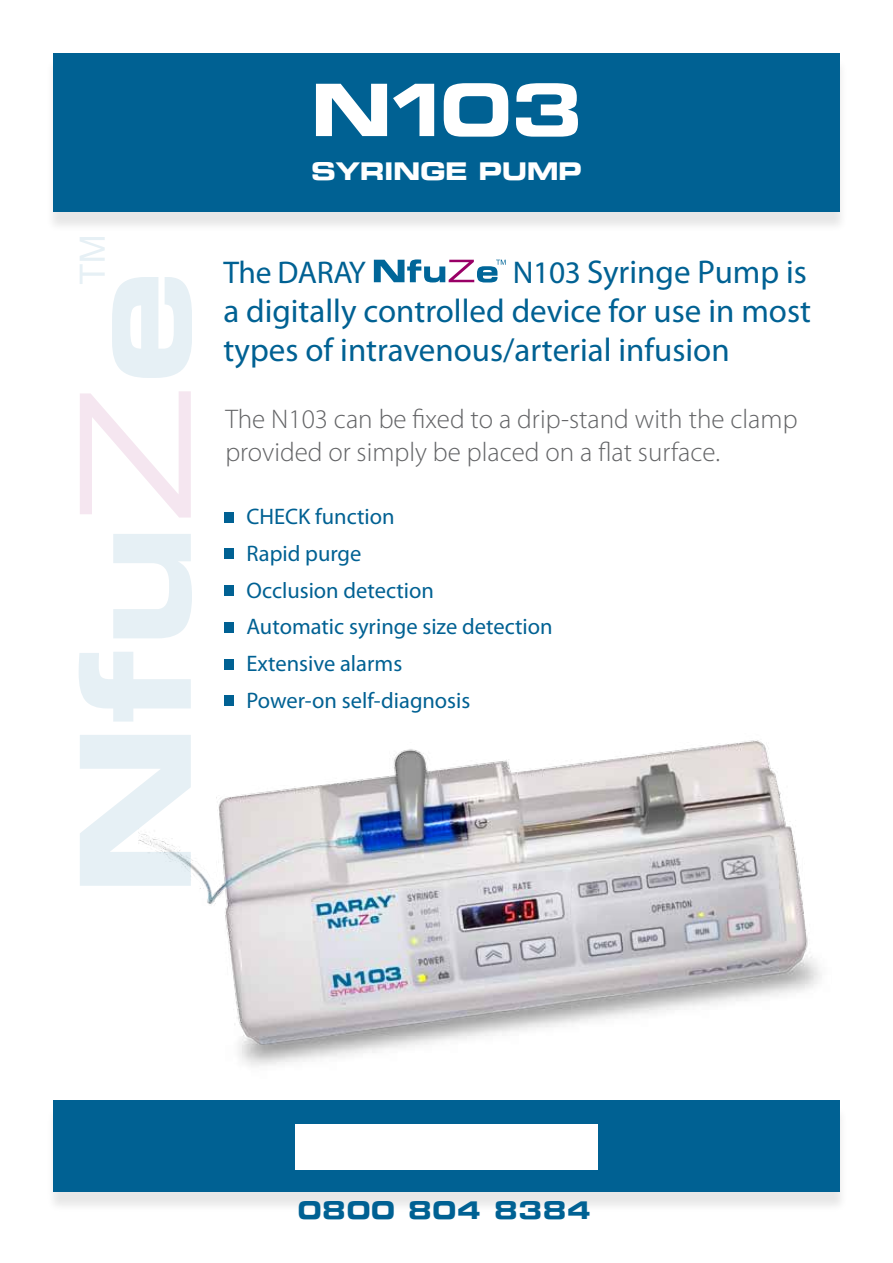
<style>
.page{position:relative;width:893px;height:1263px;background:#fff}
.page>*{position:absolute;margin:0;border:0;box-sizing:border-box;transform-origin:0 0}
.t1{font:72px "Eurostile Bold Extended Two";color:#fff}
.t2{font:33px/39px "Myriad Pro";color:#006193}
.t3{font:31.5px "Myriad Pro";letter-spacing:-.015em;color:#006193}
.t4{font:300 27px/33px "Myriad Pro";color:#636466}
.t5{font:24px "Eurostile Bold Extended Two";letter-spacing:-.02em;color:#fff}
.t6{font:24px "Eurostile Bold Extended Two";letter-spacing:.03em;color:#006193}
.t7{font:22.5px/36.8px "Myriad Pro";color:#006193}
.s1{font-size:31.5px}
</style>
<div class="page">
<img style="left:191px;top:740px;width:631px;height:326px">
<div style="left:45px;top:58px;width:803px;height:175px;background:#000;opacity:.1"></div>
<div style="left:53px;top:53px;width:787px;height:159px;background:#006193"></div>
<div style="left:45px;top:1105px;width:803px;height:108px;background:#000;opacity:.1"></div>
<div style="left:54px;top:1100px;width:786px;height:92px;background:#006193"></div>
<div style="left:295px;top:1124px;width:303px;height:45px;background:#fff"></div>
<svg style="left:373px;top:259px;width:133px;height:23px"></svg>
<div style="left:224px;top:512px;width:10px;height:10px;background:#006193"></div>
<div style="left:224px;top:549px;width:10px;height:10px;background:#006193"></div>
<div style="left:224px;top:585px;width:10px;height:11px;background:#006193"></div>
<div style="left:224px;top:622px;width:10px;height:11px;background:#006193"></div>
<div style="left:224px;top:659px;width:10px;height:10px;background:#006193"></div>
<div style="left:224px;top:696px;width:10px;height:10px;background:#006193"></div>
<svg style="left:80px;top:735px;width:111px;height:151px"></svg>
<svg style="left:79px;top:534px;width:113px;height:188px"></svg>
<svg style="left:80px;top:391px;width:111px;height:127px"></svg>
<svg style="left:80px;top:237px;width:112px;height:141px"></svg>
<h1 class="t1" style="left:310px;top:59px;width:274px">N103</h1>
<p class="t5" style="left:311px;top:154px;width:272px">SYRINGE PUMP</p>
<h2 class="t2" style="left:223px;top:252px;width:589px;text-indent:289px"><span class="s1">N103</span> Syringe Pump is a digitally controlled device for use in most types of intravenous/arterial infusion</h2>
<p class="t4" style="left:225px;top:403px;width:574px">The N103 can be fixed to a drip-stand with the clamp provided or simply be placed on a flat surface.</p>
<h3 class="t3" style="left:223px;top:253px;width:144px">The DARAY</h3>
<p class="t7" style="left:246px;top:498px;width:308px">CHECK function<br>Rapid purge<br>Occlusion detection<br>Automatic syringe size detection<br>Extensive alarms<br>Power-on self-diagnosis</p>
<p class="t6" style="left:298px;top:1193px;width:295px">0800 804 8384</p>
</div>
